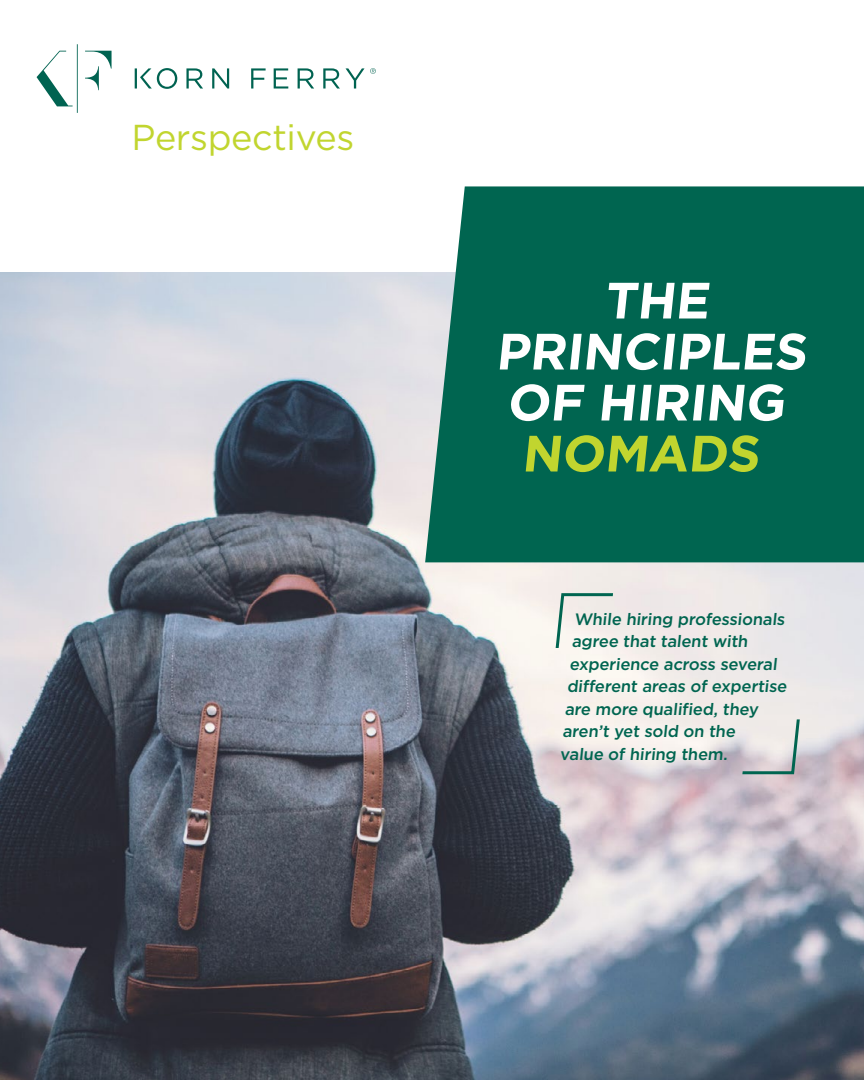
<style>
.page{position:relative;width:864px;height:1080px;background:#fff}
.page>*{position:absolute;margin:0;border:0;box-sizing:border-box;transform-origin:0 0}
.t1{font:700 51px/51px "Gotham";color:#fff;text-align:center}
.t2{font:700 51px "Gotham";color:#c1d52f}
.t3{font:36px "Gotham";letter-spacing:-.01em;color:#c1d52f}
.t4{font:500 16.5px "Gotham";color:#006550}
</style>
<div class="page">
<img style="left:0;top:272px;width:864px;height:808px">
<div style="left:425px;top:186px;width:439px;height:376px;background:#006550"></div>
<svg style="left:37px;top:44px;width:75px;height:69px"></svg>
<svg style="left:135px;top:68px;width:241px;height:21px"></svg>
<svg style="left:554px;top:592px;width:62px;height:59px"></svg>
<svg style="left:739px;top:716px;width:63px;height:60px"></svg>
<h2 class="t3" style="left:131px;top:114px;width:224px">Perspectives</h2>
<h1 class="t1" style="left:495px;top:275px;width:320px">THE<br>PRINCIPLES<br>OF HIRING</h1>
<h1 class="t2" style="left:521px;top:420px;width:246px">NOMADS</h1>
<p class="t4" style="left:574px;top:608px;width:214px">While hiring professionals</p>
<p class="t4" style="left:572px;top:631px;width:180px">agree that talent with</p>
<p class="t4" style="left:569px;top:653px;width:211px">experience across several</p>
<p class="t4" style="left:567px;top:676px;width:224px">different areas of expertise</p>
<p class="t4" style="left:565px;top:698px;width:197px">are more qualified, they</p>
<p class="t4" style="left:562px;top:721px;width:177px">aren’t yet sold on the</p>
<p class="t4" style="left:560px;top:743px;width:171px">value of hiring them.</p>
</div>
